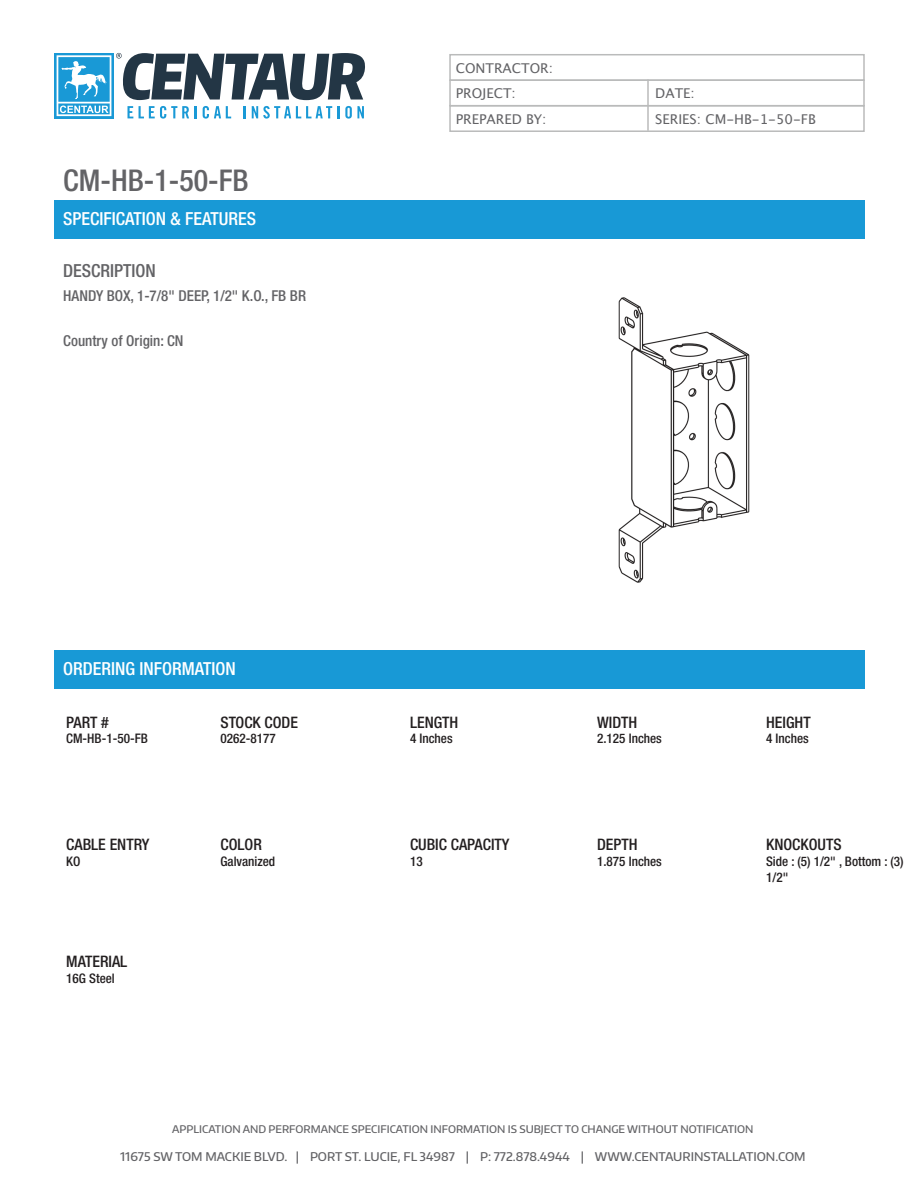
<style>
.page{position:relative;width:918px;height:1188px;background:#fff}
.page>*{position:absolute;margin:0;border:0;box-sizing:border-box;transform-origin:0 0}
.t1{font:500 condensed 30px "Helvetica Neue";color:#636366}
.t2{font:500 condensed 18px "Helvetica Neue";color:#fff}
.t3{font:500 condensed 18px "Helvetica Neue";color:#636366}
.t4{font:500 condensed 15.9px "Helvetica Neue";color:#231f20}
.t5{font:500 condensed 15px "Helvetica Neue";color:#636366}
.t6{font:13.5px "Lucida Grande";color:#636366}
.t7{font:500 condensed 13.2px/15.9px "Helvetica Neue";color:#231f20}
.t8{font:500 12px "Encode Sans Normal";color:#636366}
.t9{font:500 10.5px "Encode Sans Normal";color:#636366}
</style>
<div class="page">
<svg style="left:54px;top:53px;width:3px;height:65px"></svg>
<svg style="left:57px;top:53px;width:308px;height:65px"></svg>
<div style="left:449px;top:54px;width:416px;height:27px;border:2px solid #babbbb"></div>
<div style="left:449px;top:79px;width:416px;height:27px;border:2px solid #babbbb"></div>
<hr style="left:647px;top:80px;width:2px;height:25px;background:#babbbb">
<div style="left:449px;top:105px;width:416px;height:27px;border:2px solid #babbbb"></div>
<hr style="left:647px;top:106px;width:2px;height:24px;background:#babbbb">
<div style="left:54px;top:200px;width:811px;height:39px;background:#1899d6"></div>
<div style="left:54px;top:650px;width:811px;height:39px;background:#1899d6"></div>
<img style="left:618px;top:297px;width:132px;height:286px">
<p class="t1" style="left:63px;top:163px;width:187px">CM-HB-1-50-FB</p>
<p class="t2" style="left:63px;top:208px;width:195px">SPECIFICATION &amp; FEATURES</p>
<p class="t3" style="left:63px;top:260px;width:94px">DESCRIPTION</p>
<p class="t5" style="left:63px;top:286px;width:244px">HANDY BOX, 1-7/8" DEEP, 1/2" K.O., FB BR</p>
<p class="t5" style="left:63px;top:331px;width:122px">Country of Origin: CN</p>
<p class="t6" style="left:456px;top:60px;width:99px">CONTRACTOR:</p>
<p class="t6" style="left:456px;top:86px;width:62px">PROJECT:</p>
<p class="t6" style="left:655px;top:86px;width:41px">DATE:</p>
<p class="t6" style="left:456px;top:111px;width:92px">PREPARED BY:</p>
<p class="t6" style="left:655px;top:111px;width:162px">SERIES: CM-HB-1-50-FB</p>
<p class="t2" style="left:63px;top:658px;width:174px">ORDERING INFORMATION</p>
<p class="t4" style="left:66px;top:712px;width:44px">PART #</p>
<p class="t7" style="left:66px;top:731px;width:83px">CM-HB-1-50-FB</p>
<p class="t4" style="left:66px;top:835px;width:85px">CABLE ENTRY</p>
<p class="t7" style="left:66px;top:854px;width:16px">KO</p>
<p class="t4" style="left:66px;top:952px;width:63px">MATERIAL</p>
<p class="t7" style="left:66px;top:971px;width:50px">16G Steel</p>
<p class="t4" style="left:220px;top:712px;width:79px">STOCK CODE</p>
<p class="t7" style="left:220px;top:731px;width:57px">0262-8177</p>
<p class="t4" style="left:220px;top:835px;width:43px">COLOR</p>
<p class="t7" style="left:220px;top:854px;width:56px">Galvanized</p>
<p class="t4" style="left:410px;top:712px;width:50px">LENGTH</p>
<p class="t7" style="left:410px;top:731px;width:44px">4 Inches</p>
<p class="t4" style="left:410px;top:835px;width:101px">CUBIC CAPACITY</p>
<p class="t7" style="left:410px;top:854px;width:14px">13</p>
<p class="t4" style="left:597px;top:712px;width:42px">WIDTH</p>
<p class="t7" style="left:597px;top:731px;width:66px">2.125 Inches</p>
<p class="t4" style="left:597px;top:835px;width:42px">DEPTH</p>
<p class="t7" style="left:597px;top:854px;width:66px">1.875 Inches</p>
<p class="t4" style="left:766px;top:712px;width:46px">HEIGHT</p>
<p class="t7" style="left:766px;top:731px;width:44px">4 Inches</p>
<p class="t4" style="left:766px;top:835px;width:77px">KNOCKOUTS</p>
<p class="t7" style="left:766px;top:854px;width:139px">Side : (5) 1/2" , Bottom : (3)<br>1/2"</p>
<p class="t9" style="left:172px;top:1122px;width:583px">APPLICATION AND PERFORMANCE SPECIFICATION INFORMATION IS SUBJECT TO CHANGE WITHOUT NOTIFICATION</p>
<p class="t8" style="left:120px;top:1149px;width:687px">11675 SW TOM MACKIE BLVD. | PORT ST. LUCIE, FL 34987 | P: 772.878.4944 | WWW.CENTAURINSTALLATION.COM</p>
</div>
